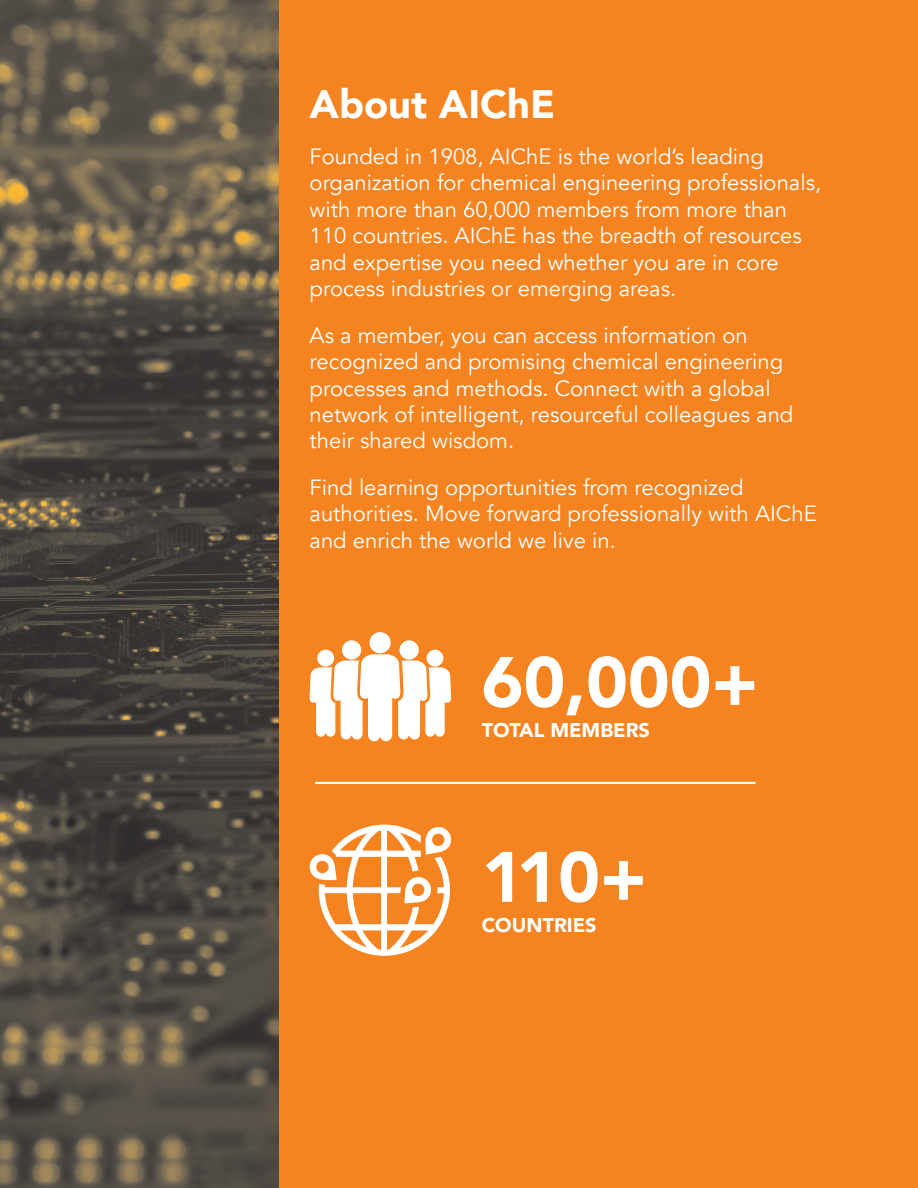
<style>
.page{position:relative;width:918px;height:1188px;background:#f58320}
.page>*{position:absolute;margin:0;border:0;box-sizing:border-box;transform-origin:0 0}
.t1{font:900 70.5px "Avenir";color:#fff}
.t2{font:900 39.75px "Avenir";color:#fff}
.t3{font:22.05px/26.4px "Avenir";color:#fff}
.t4{font:900 19.8px "Avenir";color:#fff}
</style>
<div class="page">
<svg style="left:309px;top:825px;width:143px;height:131px"></svg>
<div style="left:342px;top:640px;width:19px;height:20px;background:#fff;border-radius:50%"></div>
<div style="left:317px;top:650px;width:17px;height:17px;background:#fff;border-radius:50%"></div>
<div style="left:399px;top:640px;width:20px;height:20px;background:#fff;border-radius:50%"></div>
<div style="left:427px;top:650px;width:16px;height:17px;background:#fff;border-radius:50%"></div>
<div style="left:370px;top:632px;width:21px;height:21px;background:#fff;border-radius:50%"></div>
<svg style="left:310px;top:654px;width:141px;height:87px"></svg>
<hr style="left:315px;top:782px;width:441px;height:2px;background:#fff">
<img style="left:0;top:0;width:279px;height:1188px">
<h2 class="t2" style="left:310px;top:70px;width:247px">About AIChE</h2>
<p class="t3" style="left:310px;top:144px;width:513px">Founded in 1908, AIChE is the world’s leading organization for chemical engineering professionals, with more than 60,000 members from more than 110 countries. AIChE has the breadth of resources and expertise you need whether you are in core process industries or emerging areas.</p>
<p class="t3" style="left:310px;top:322px;width:485px">As a member, you can access information on recognized and promising chemical engineering processes and methods. Connect with a global network of intelligent, resourceful colleagues and their shared wisdom.</p>
<p class="t3" style="left:310px;top:474px;width:509px">Find learning opportunities from recognized authorities. Move forward professionally with AIChE and enrich the world we live in.</p>
<h1 class="t1" style="left:482px;top:622px;width:278px">60,000+</h1>
<p class="t4" style="left:482px;top:713px;width:170px">TOTAL MEMBERS</p>
<h1 class="t1" style="left:482px;top:817px;width:167px">110+</h1>
<p class="t4" style="left:482px;top:908px;width:117px">COUNTRIES</p>
</div>
